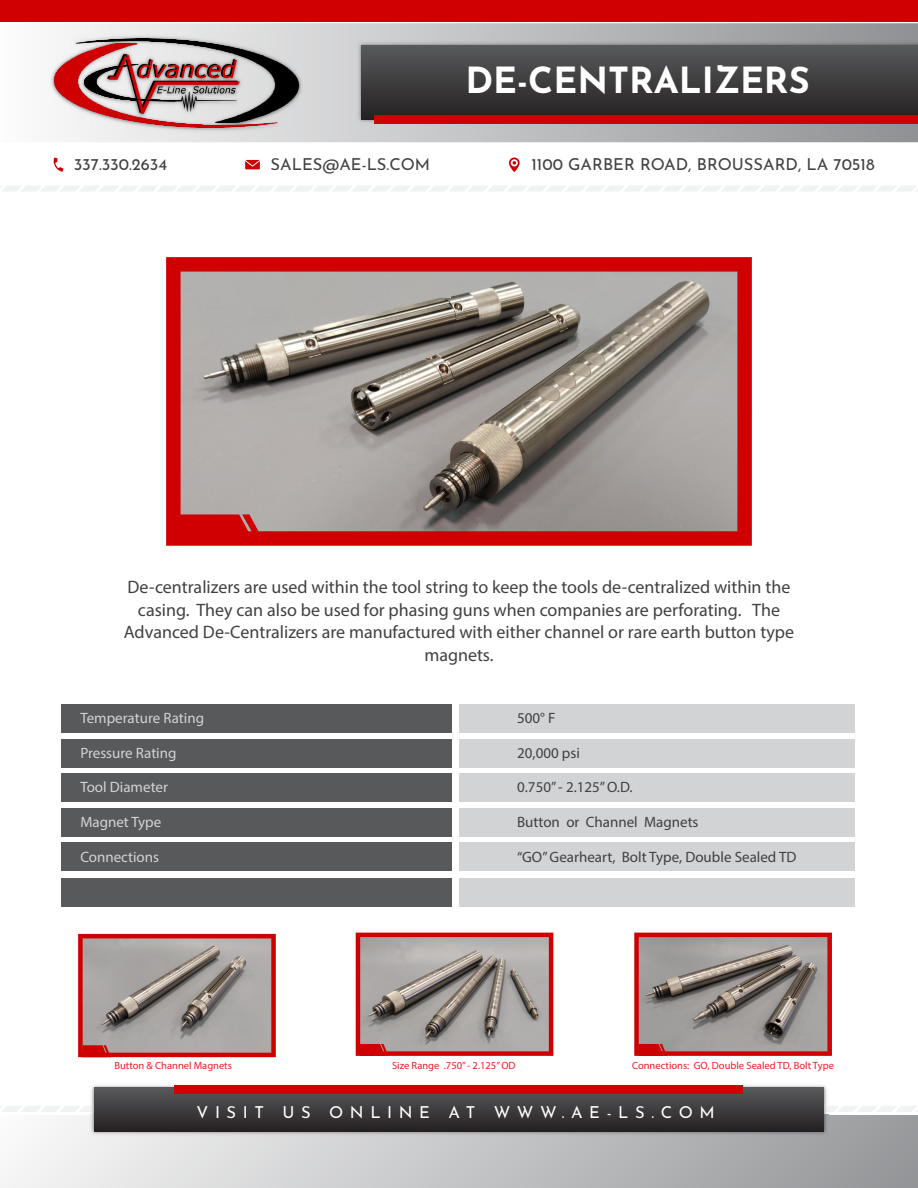
<style>
.page{position:relative;width:918px;height:1188px;background:#fff}
.page>*{position:absolute;margin:0;border:0;box-sizing:border-box;transform-origin:0 0}
.t1{font:700 36px "Josefin Sans";color:#fff}
.t2{font:18px/22.5px "Myriad Pro";color:#414042;text-align:center}
.t3{font:16.5px "Josefin Sans";color:#414042}
.t4{font:16.5px "Josefin Sans";letter-spacing:.4em;color:#fff}
.t5{font:15px "Myriad Pro";color:#414042}
.t6{font:15px "Myriad Pro";color:#d1d3d4}
.t7{font:10.5px "Myriad Pro";color:#ed1c24}
</style>
<div class="page">
<svg style="left:54px;top:23px;width:864px;height:119px;background:#c1c2c3"></svg>
<div style="left:0;top:0;width:918px;height:22px;background:#cf0001"></div>
<div style="left:61px;top:704px;width:391px;height:29px;background:#58595b"></div>
<div style="left:459px;top:704px;width:395px;height:29px;background:#d1d3d4"></div>
<img style="left:49px;top:34px;width:255px;height:99px">
<svg style="left:54px;top:39px;width:245px;height:88px;background:#b19091"></svg>
<img style="left:356px;top:40px;width:562px;height:85px">
<div style="left:362px;top:46px;width:556px;height:73px;background:linear-gradient(to bottom,#56595b,#282021)"></div>
<div style="left:375px;top:115px;width:543px;height:8px;background:#cf0001"></div>
<svg style="left:509px;top:158px;width:11px;height:14px"></svg>
<svg style="left:53px;top:158px;width:10px;height:14px"></svg>
<svg style="left:2px;top:1115px;width:916px;height:73px;background:#c6c7c8"></svg>
<svg style="left:245px;top:160px;width:15px;height:9px"></svg>
<svg style="left:0;top:186px;width:918px;height:5px"></svg>
<img style="left:89px;top:1085px;width:740px;height:52px">
<svg style="left:0;top:1106px;width:94px;height:6px"></svg>
<svg style="left:823px;top:1106px;width:95px;height:6px"></svg>
<div style="left:94px;top:1088px;width:729px;height:43px;background:linear-gradient(to bottom,#58585a,#242122)"></div>
<div style="left:175px;top:1085px;width:568px;height:9px;background:#cf0001"></div>
<div style="left:61px;top:739px;width:391px;height:28px;background:#58595b"></div>
<div style="left:459px;top:739px;width:395px;height:28px;background:#d1d3d4"></div>
<div style="left:61px;top:773px;width:391px;height:29px;background:#58595b"></div>
<div style="left:459px;top:773px;width:395px;height:29px;background:#d1d3d4"></div>
<div style="left:61px;top:808px;width:391px;height:29px;background:#58595b"></div>
<div style="left:459px;top:808px;width:395px;height:29px;background:#d1d3d4"></div>
<div style="left:61px;top:842px;width:391px;height:29px;background:#58595b"></div>
<div style="left:459px;top:842px;width:395px;height:29px;background:#d1d3d4"></div>
<div style="left:61px;top:878px;width:391px;height:29px;background:#58595b"></div>
<div style="left:459px;top:878px;width:395px;height:29px;background:#d1d3d4"></div>
<svg style="left:166px;top:257px;width:586px;height:289px;background:#a1807b"></svg>
<svg style="left:180px;top:514px;width:84px;height:28px;background:#cb1313"></svg>
<svg style="left:78px;top:934px;width:198px;height:123px;background:#a68e8b"></svg>
<svg style="left:634px;top:933px;width:198px;height:123px;background:#9a817e"></svg>
<svg style="left:356px;top:933px;width:197px;height:123px;background:#a68a87"></svg>
<h1 class="t1" style="left:466px;top:60px;width:346px">DE-CENTRALIZERS</h1>
<p class="t3" style="left:74px;top:157px;width:95px">337.330.2634</p>
<p class="t3" style="left:271px;top:157px;width:161px">SALES@AE-LS.COM</p>
<p class="t3" style="left:531px;top:157px;width:345px">1100 GARBER ROAD, BROUSSARD, LA 70518</p>
<p class="t2" style="left:124px;top:577px;width:672px">De-centralizers are used within the tool string to keep the tools de-centralized within the casing. They can also be used for phasing guns when companies are perforating. The Advanced De-Centralizers are manufactured with either channel or rare earth button type magnets.</p>
<p class="t6" style="left:80px;top:713px;width:125px">Temperature Rating</p>
<p class="t5" style="left:517px;top:713px;width:40px">500° F</p>
<p class="t6" style="left:80px;top:747px;width:98px">Pressure Rating</p>
<p class="t5" style="left:517px;top:747px;width:64px">20,000 psi</p>
<p class="t6" style="left:80px;top:782px;width:89px">Tool Diameter</p>
<p class="t5" style="left:517px;top:782px;width:117px">0.750” - 2.125” O.D.</p>
<p class="t6" style="left:80px;top:816px;width:83px">Magnet Type</p>
<p class="t5" style="left:517px;top:816px;width:183px">Button or Channel Magnets</p>
<p class="t6" style="left:80px;top:851px;width:80px">Connections</p>
<p class="t5" style="left:517px;top:851px;width:281px">“GO” Gearheart, Bolt Type, Double Sealed TD</p>
<p class="t7" style="left:114px;top:1061px;width:119px">Button &amp; Channel Magnets</p>
<p class="t7" style="left:392px;top:1061px;width:125px">Size Range .750” - 2.125” OD</p>
<p class="t7" style="left:632px;top:1061px;width:203px">Connections: GO, Double Sealed TD, Bolt Type</p>
<p class="t4" style="left:197px;top:1106px;width:520px">VISIT US ONLINE AT WWW.AE-LS.COM</p>
</div>
